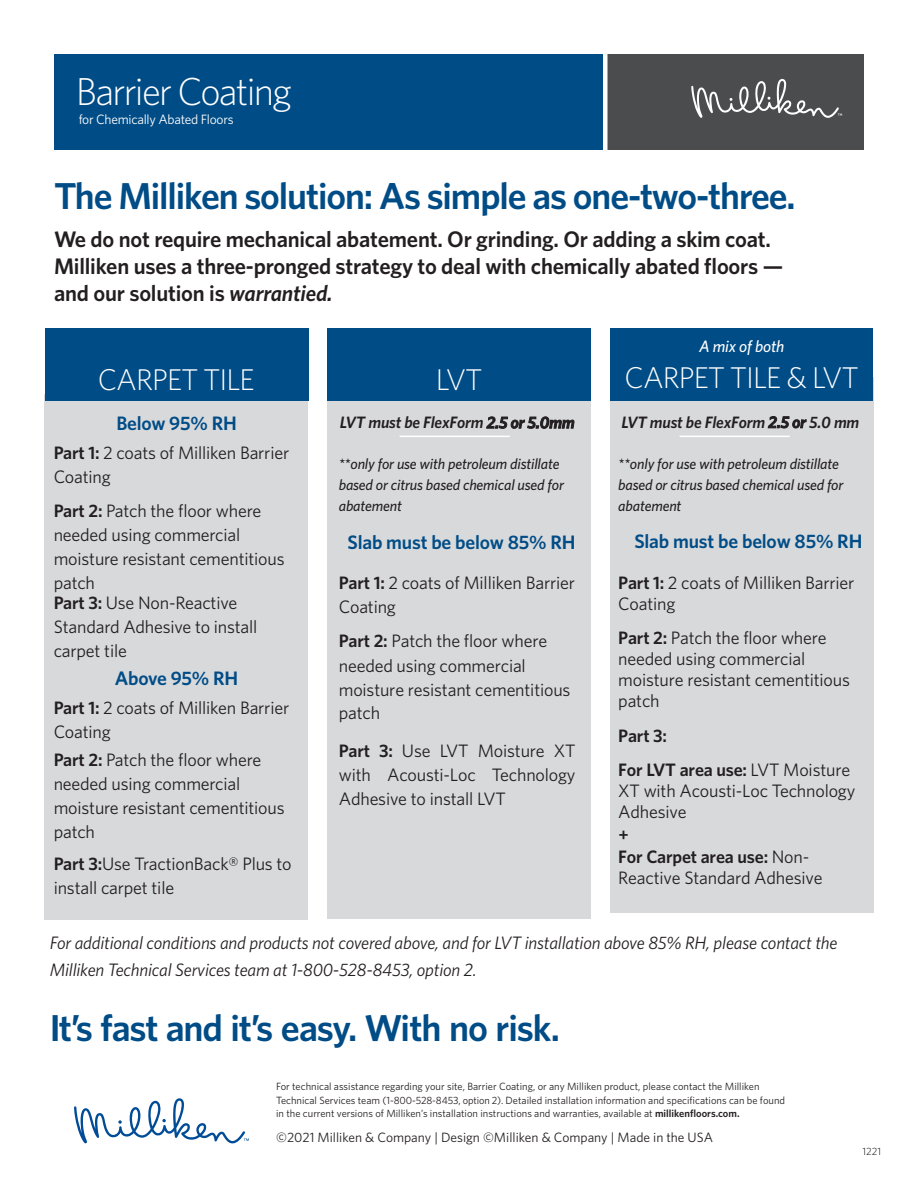
<style>
.page{position:relative;width:918px;height:1188px;background:#fff}
.page>*{position:absolute;margin:0;border:0;box-sizing:border-box;transform-origin:0 0}
.t1{font:300 39px "Whitney";letter-spacing:-.045em;color:#fff}
.t2{font:600 37.5px "Whitney";letter-spacing:-.03em;color:#004c86}
.t3{font:300 30px "Whitney";letter-spacing:-.03em;color:#fff}
.t4{font:600 22.5px/27px "Whitney";letter-spacing:-.01em;color:#231f20}
.t5{font:600 19.5px "Whitney";letter-spacing:-.01em;color:#004c86}
.t6{font:18px/24px "Whitney";letter-spacing:-.01em;color:#231f20}
.t7{font:italic 18px/27px "Whitney";letter-spacing:-.01em;color:#231f20}
.t8{font:600 18px/34.5px "Whitney";letter-spacing:-.01em;color:#231f20}
.t9{font:italic 600 16.5px "Whitney";letter-spacing:-.01em;color:#231f20}
.t10{font:italic 500 16.5px "Whitney";letter-spacing:-.01em;color:#fff}
.t11{font:italic 500 15px/21px "Whitney";letter-spacing:-.01em;color:#231f20}
.t12{font:13.5px "Whitney";color:#231f20}
.t13{font:13.5px "Whitney";letter-spacing:-.02em;color:#fff}
.t14{font:10.5px/13.5px "Whitney";color:#231f20}
.t15{font:300 10.5px "Whitney";color:#000}
.s1{font-style:italic}
.s2{font-weight:600}
.s3{font-weight:400}
</style>
<div class="page">
<div style="left:45px;top:394px;width:263px;height:526px;background:#d8d9db"></div>
<div style="left:327px;top:386px;width:264px;height:533px;background:#d8d9db"></div>
<div style="left:610px;top:377px;width:263px;height:536px;background:#d8d9db"></div>
<div style="left:54px;top:54px;width:810px;height:95px;background:#004c86"></div>
<div style="left:605px;top:54px;width:259px;height:95px;background:#4b4c4d"></div>
<svg style="left:691px;top:79px;width:151px;height:39px"></svg>
<div style="left:603px;top:52px;width:5px;height:100px;background:#fff"></div>
<div style="left:45px;top:328px;width:263px;height:73px;background:#004c86"></div>
<div style="left:327px;top:328px;width:264px;height:73px;background:#004c86"></div>
<div style="left:610px;top:328px;width:263px;height:73px;background:#004c86"></div>
<svg style="left:74px;top:1098px;width:175px;height:46px"></svg>
<hr style="left:400px;top:436px;width:110px;height:1px;background:#fff">
<hr style="left:680px;top:436px;width:110px;height:1px;background:#fff">
<p class="t1" style="left:76px;top:65px;width:218px">Barrier Coating</p>
<p class="t13" style="left:79px;top:110px;width:156px">for Chemically Abated Floors</p>
<p class="t2" style="left:54px;top:171px;width:743px">The Milliken solution: As simple as one-two-three.</p>
<p class="t4" style="left:54px;top:225px;width:731px">We do not require mechanical abatement. Or grinding. Or adding a skim coat.<br>Milliken uses a three-pronged strategy to deal with chemically abated floors — and our solution is <span class="s1">warrantied.</span></p>
<p class="t10" style="left:699px;top:336px;width:87px">A mix of both</p>
<p class="t3" style="left:98px;top:360px;width:158px">CARPET TILE</p>
<p class="t3" style="left:625px;top:358px;width:236px">CARPET TILE &amp; LVT</p>
<p class="t3" style="left:436px;top:360px;width:48px">LVT</p>
<p class="t5" style="left:116px;top:411px;width:122px">Below 95% RH</p>
<p class="t6" style="left:54px;top:440px;width:237px"><span class="s2">Part 1:</span> 2 coats of Milliken Barrier<br>Coating</p>
<p class="t6" style="left:54px;top:499px;width:232px"><span class="s2">Part 2:</span> Patch the floor where needed using commercial moisture resistant cementitious patch</p>
<p class="t6" style="left:54px;top:590px;width:205px"><span class="s2">Part 3:</span> Use Non-Reactive<br>Standard Adhesive to install carpet tile</p>
<p class="t5" style="left:115px;top:666px;width:125px">Above 95% RH</p>
<p class="t6" style="left:54px;top:695px;width:237px"><span class="s2">Part 1:</span> 2 coats of Milliken Barrier<br>Coating</p>
<p class="t6" style="left:54px;top:748px;width:232px"><span class="s2">Part 2:</span> Patch the floor where needed using commercial moisture resistant cementitious patch</p>
<p class="t6" style="left:54px;top:851px;width:239px"><span class="s2">Part 3:</span>Use TractionBack® Plus to install carpet tile</p>
<p class="t9" style="left:340px;top:411px;width:236px">LVT must be FlexForm 2.5 or 5.0mm</p>
<p class="t11" style="left:339px;top:453px;width:227px">**only for use with petroleum distillate based or citrus based chemical used for abatement</p>
<p class="t5" style="left:347px;top:529px;width:230px">Slab must be below 85% RH</p>
<p class="t6" style="left:339px;top:570px;width:238px"><span class="s2">Part 1:</span> 2 coats of Milliken Barrier<br>Coating</p>
<p class="t6" style="left:339px;top:629px;width:233px"><span class="s2">Part 2:</span> Patch the floor where needed using commercial moisture resistant cementitious patch</p>
<p class="t6" style="left:339px;top:738px;width:238px;text-align:justify"><span class="s2">Part 3:</span> Use LVT Moisture XT with Acousti-Loc Technology Adhesive to install LVT</p>
<p class="t9" style="left:621px;top:411px;width:240px">LVT must be FlexForm 2.5 or 5.0 mm</p>
<p class="t11" style="left:618px;top:453px;width:227px">**only for use with petroleum distillate based or citrus based chemical used for abatement</p>
<p class="t5" style="left:634px;top:529px;width:230px">Slab must be below 85% RH</p>
<p class="t6" style="left:618px;top:572px;width:238px;line-height:20.9px"><span class="s2">Part 1:</span> 2 coats of Milliken Barrier<br>Coating</p>
<p class="t6" style="left:618px;top:627px;width:233px;line-height:21px"><span class="s2">Part 2:</span> Patch the floor where needed using commercial moisture resistant cementitious patch</p>
<p class="t8" style="left:618px;top:718px;width:233px">Part 3:<br>For LVT area use: <span class="s3">LVT Moisture</span></p>
<p class="t6" style="left:618px;top:780px;width:239px;line-height:21px">XT with Acousti-Loc Technology<br>Adhesive</p>
<p class="t6" style="left:618px;top:846px;width:206px;line-height:20.9px"><span class="s2">For Carpet area use:</span> Non-<br>Reactive Standard Adhesive</p>
<p class="t8" style="left:619px;top:817px;width:12px">+</p>
<p class="t7" style="left:50px;top:929px;width:789px">For additional conditions and products not covered above, and for LVT installation above 85% RH, please contact the<br>Milliken Technical Services team at 1-800-528-8453, option 2.</p>
<p class="t2" style="left:50px;top:1003px;width:512px">It’s fast and it’s easy. With no risk.</p>
<p class="t14" style="left:276px;top:1080px;width:510px">For technical assistance regarding your site, Barrier Coating, or any Milliken product, please contact the Milliken<br>Technical Services team (1-800-528-8453, option 2). Detailed installation information and specifications can be found in the current versions of Milliken’s installation instructions and warranties, available at <span class="s2">millikenfloors.com.</span></p>
<p class="t12" style="left:276px;top:1128px;width:438px">©2021 Milliken &amp; Company | Design ©Milliken &amp; Company | Made in the USA</p>
<p class="t15" style="left:862px;top:1144px;width:20px">1221</p>
</div>
